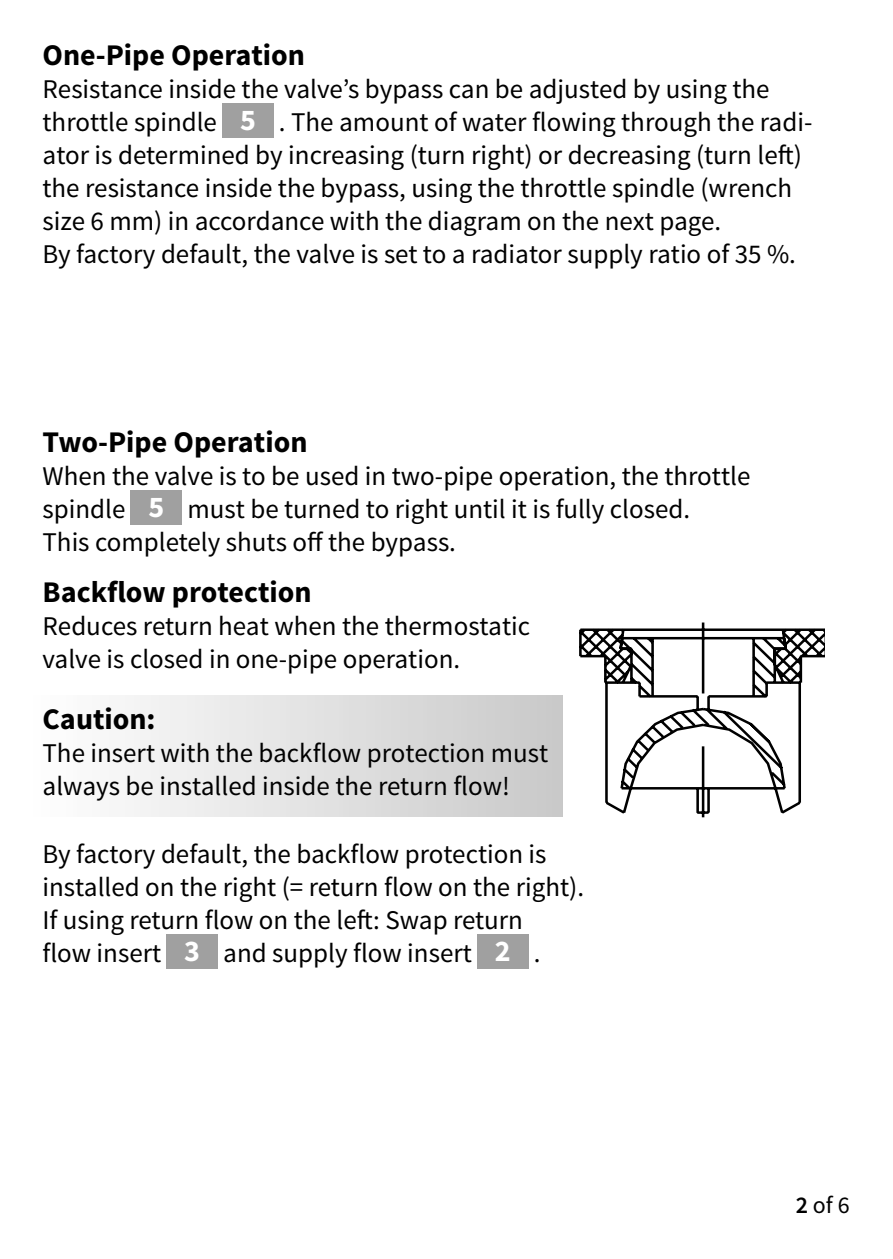
<style>
.page{position:relative;width:893px;height:1259px;background:#fff}
.page>*{position:absolute;margin:0;border:0;box-sizing:border-box;transform-origin:0 0}
.t1{font:700 30px "Source Sans Pro";color:#000}
.t2{font:27px/33px "Source Sans Pro";color:#000}
.t3{font:24px "Source Sans Pro";color:#000}
.s1{font-weight:700;font-size:30px;color:#fff}
.s2{font-weight:600}
</style>
<div class="page">
<div style="left:28px;top:695px;width:534px;height:121px;background:linear-gradient(to right,#fff,#c9c9c9)"></div>
<div style="left:131px;top:490px;width:51px;height:34px;background:#a0a0a0"></div>
<div style="left:167px;top:934px;width:51px;height:34px;background:#a0a0a0"></div>
<div style="left:477px;top:934px;width:51px;height:34px;background:#a0a0a0"></div>
<svg style="left:579px;top:622px;width:246px;height:196px"></svg>
<div style="left:222px;top:103px;width:51px;height:34px;background:#a0a0a0"></div>
<p class="t1" style="left:43px;top:36px;width:264px">One-Pipe Operation</p>
<p class="t2" style="left:43px;top:73px;width:771px">Resistance inside the valve’s bypass can be adjusted by using the throttle spindle <span class="s1">5</span> . The amount of water flowing through the radi&shy;ator is determined by increasing (turn right) or decreasing (turn left) the resistance inside the bypass, using the throttle spindle (wrench size 6 mm) in accordance with the diagram on the next page.<br>By factory default, the valve is set to a radiator supply ratio of 35 %.</p>
<p class="t1" style="left:43px;top:423px;width:266px">Two-Pipe Operation</p>
<p class="t2" style="left:43px;top:460px;width:709px">When the valve is to be used in two-pipe operation, the throttle spindle <span class="s1">5</span> must be turned to right until it is fully closed.<br>This completely shuts off the bypass.</p>
<p class="t1" style="left:43px;top:573px;width:271px">Backflow protection</p>
<p class="t2" style="left:43px;top:610px;width:489px">Reduces return heat when the thermostatic valve is closed in one-pipe operation.</p>
<p class="t1" style="left:43px;top:700px;width:115px">Caution:</p>
<p class="t2" style="left:43px;top:737px;width:507px">The insert with the backflow protection must always be installed inside the return flow!</p>
<p class="t2" style="left:43px;top:838px;width:543px">By factory default, the backflow protection is installed on the right (= return flow on the right).<br>If using return flow on the left: Swap return<br>flow insert <span class="s1">3</span> and supply flow insert <span class="s1">2</span> .</p>
<p class="t3" style="left:796px;top:1190px;width:55px"><span class="s2">2</span> of 6</p>
</div>
